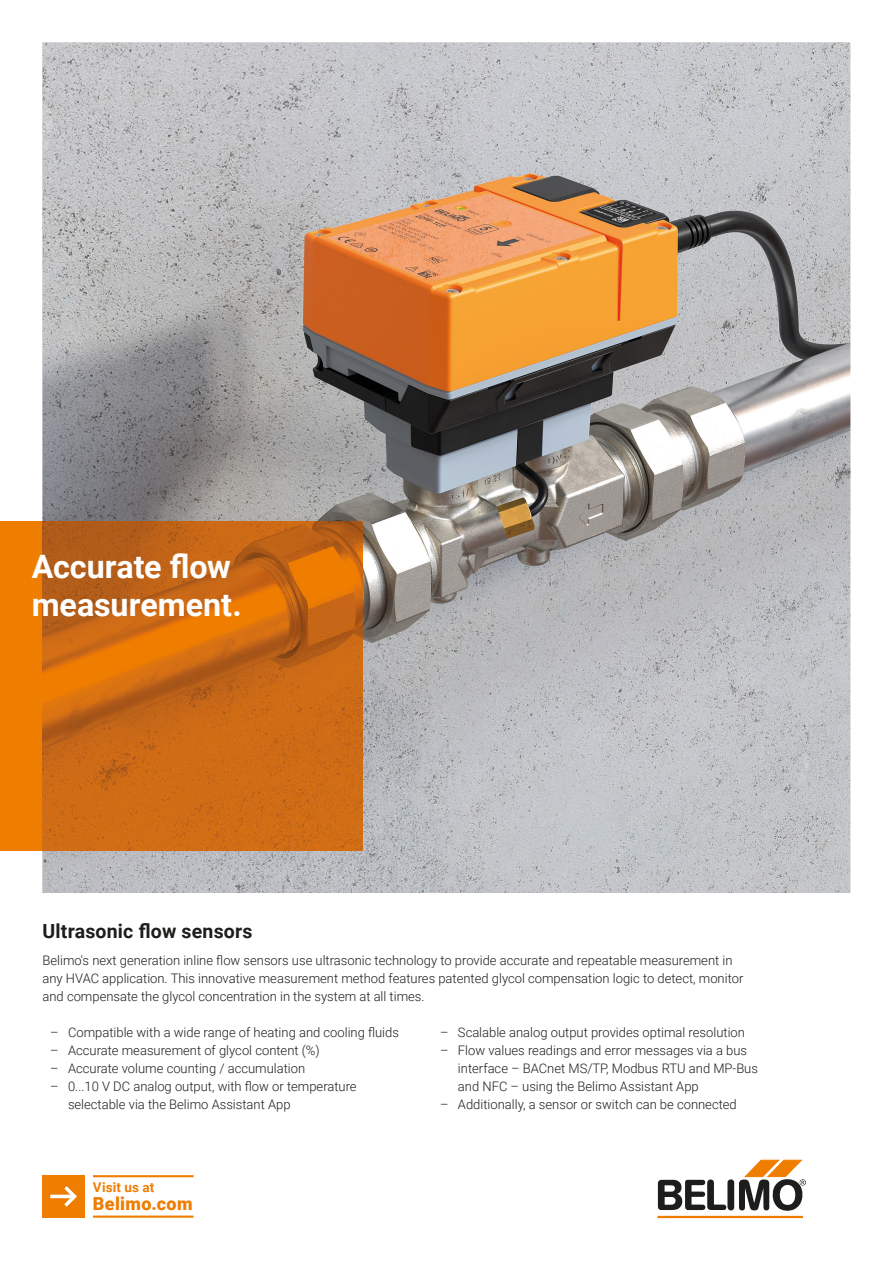
<style>
.page{position:relative;width:893px;height:1263px;background:#fff}
.page>*{position:absolute;margin:0;border:0;box-sizing:border-box;transform-origin:0 0}
.t1{font:700 32.25px/37.5px "Roboto";color:#fff}
.t2{font:700 19.5px "Roboto";letter-spacing:.01em;color:#1d1d1b}
.t3{font:900 18px "Roboto";letter-spacing:.02em;color:#ef7d00}
.t4{font:700 13.5px "Roboto";letter-spacing:.01em;color:#ef7d00}
.t5{font:300 13.2px/18px "Roboto";color:#1d1d1b}
</style>
<div class="page">
<img style="left:43px;top:43px;width:807px;height:850px">
<div style="left:0;top:521px;width:43px;height:329px;background:#ef7d00"></div>
<img style="left:43px;top:521px;width:319px;height:329px">
<div style="left:658px;top:1216px;width:144px;height:2px;border:1px solid #ef7d00"></div>
<svg style="left:658px;top:1160px;width:148px;height:51px"></svg>
<div style="left:43px;top:1175px;width:42px;height:43px;background:#ef7d00"></div>
<hr style="left:50px;top:1195px;width:23px;height:3px;background:#fff">
<svg style="left:60px;top:1186px;width:17px;height:21px"></svg>
<hr style="left:93px;top:1175px;width:101px;height:2px;background:#ef7d00">
<hr style="left:93px;top:1215px;width:101px;height:3px;background:#ef7d00">
<h1 class="t1" style="left:32px;top:547px;width:211px">Accurate flow measurement.</h1>
<h2 class="t2" style="left:43px;top:917px;width:211px">Ultrasonic flow sensors</h2>
<p class="t5" style="left:43px;top:950px;width:702px">Belimo′s next generation inline flow sensors use ultrasonic technology to provide accurate and repeatable measurement in any HVAC application. This innovative measurement method features patented glycol compensation logic to detect, monitor and compensate the glycol concentration in the system at all times.</p>
<p class="t5" style="left:50px;top:1022px;width:350px">– Compatible with a wide range of heating and cooling fluids</p>
<p class="t5" style="left:50px;top:1040px;width:271px">– Accurate measurement of glycol content (%)</p>
<p class="t5" style="left:50px;top:1058px;width:257px">– Accurate volume counting / accumulation</p>
<p class="t5" style="left:68px;top:1076px;width:290px;text-indent:-18px">– 0...10 V DC analog output, with flow or temperature selectable via the Belimo Assistant App</p>
<p class="t5" style="left:440px;top:1022px;width:306px">– Scalable analog output provides optimal resolution</p>
<p class="t5" style="left:458px;top:1040px;width:302px;text-indent:-18px">– Flow values readings and error messages via a bus interface – BACnet MS/TP, Modbus RTU and MP-Bus and NFC – using the Belimo Assistant App</p>
<p class="t5" style="left:440px;top:1094px;width:298px">– Additionally, a sensor or switch can be connected</p>
<p class="t4" style="left:93px;top:1178px;width:63px">Visit us at</p>
<h3 class="t3" style="left:93px;top:1191px;width:101px">Belimo.com</h3>
</div>
